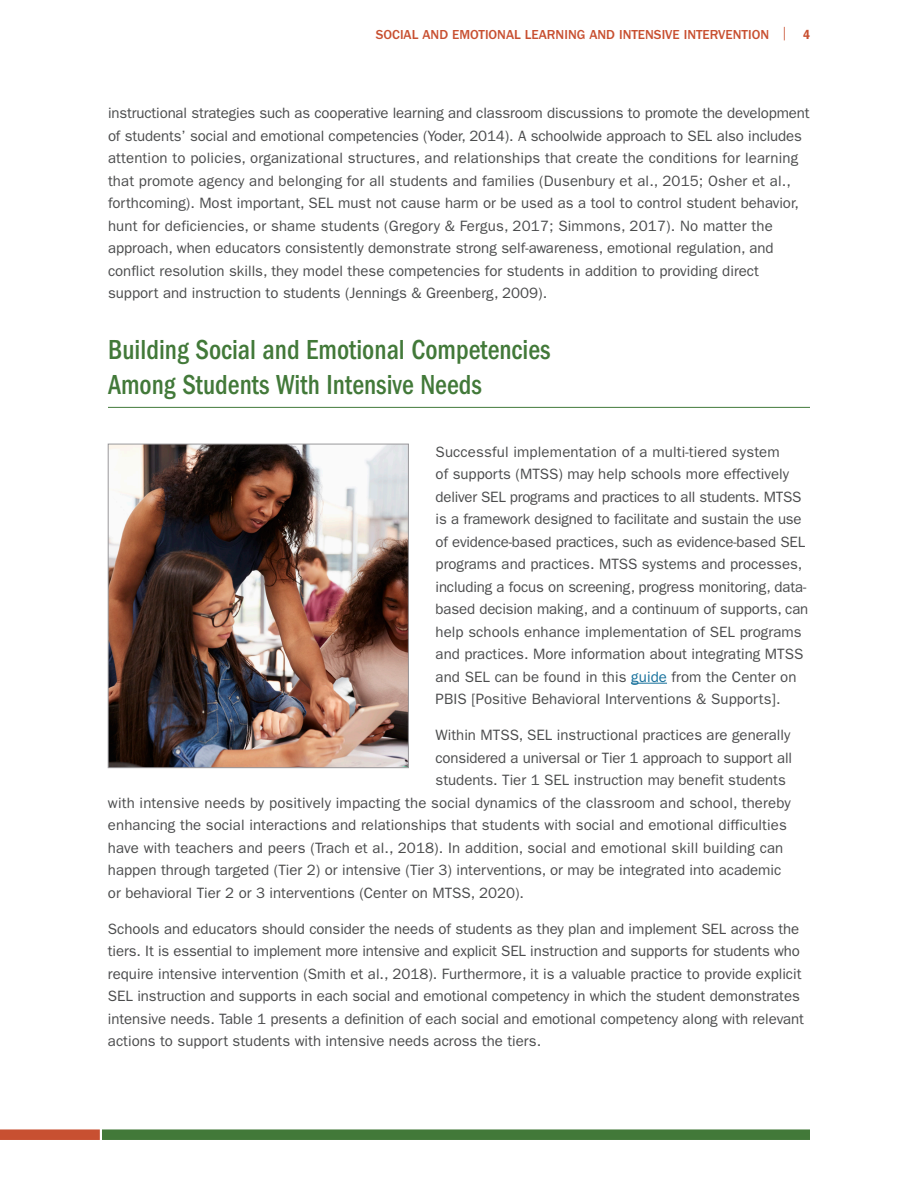
<style>
.page{position:relative;width:918px;height:1188px;background:#fff}
.page>*{position:absolute;margin:0;border:0;box-sizing:border-box;transform-origin:0 0}
.t1{font:500 condensed 28.5px/34.2px "ITC Franklin Gothic Std";color:#427939;scale:.93 1}
.t2{font:15px/22.5px "ITC Franklin Gothic Std";color:#4b4c4d}
.t3{font:500 13.5px "ITC Franklin Gothic Std";color:#c85031}
.s1{font-weight:400}
.s2{font-family:"ITC Franklin Gothic Std Dm Cd";font-weight:400}
.s3{color:#17719c}
</style>
<div class="page">
<div style="left:102px;top:1129px;width:708px;height:11px;background:#427939"></div>
<div style="left:0;top:1129px;width:100px;height:11px;background:#c85031"></div>
<hr style="left:108px;top:407px;width:702px;height:1px;background:#427939">
<hr style="left:631px;top:683px;width:36px;height:1px;background:#17719c">
<img style="left:110px;top:446px;width:297px;height:320px">
<div style="left:108px;top:444px;width:301px;height:324px;border:1px solid #99989b"></div>
<p class="t3" style="left:376px;top:27px;width:436px">SOCIAL AND EMOTIONAL LEARNING AND INTENSIVE INTERVENTION <span class="s1">|</span> <span class="s2">4</span></p>
<p class="t2" style="left:108px;top:102px;width:703px">instructional strategies such as cooperative learning and classroom discussions to promote the development of students’ social and emotional competencies (Yoder, 2014). A schoolwide approach to SEL also includes attention to policies, organizational structures, and relationships that create the conditions for learning that promote agency and belonging for all students and families (Dusenbury et al., 2015; Osher et al., forthcoming). Most important, SEL must not cause harm or be used as a tool to control student behavior, hunt for deficiencies, or shame students (Gregory &amp; Fergus, 2017; Simmons, 2017). No matter the approach, when educators consistently demonstrate strong self-awareness, emotional regulation, and conflict resolution skills, they model these competencies for students in addition to providing direct support and instruction to students (Jennings &amp; Greenberg, 2009).</p>
<h2 class="t1" style="left:108px;top:333px;width:477px">Building Social and Emotional Competencies<br>Among Students With Intensive Needs</h2>
<p class="t2" style="left:436px;top:440px;width:374px">Successful implementation of a multi-tiered system<br>of supports (MTSS) may help schools more effectively deliver SEL programs and practices to all students. MTSS is a framework designed to facilitate and sustain the use of evidence-based practices, such as evidence-based SEL programs and practices. MTSS systems and processes, including a focus on screening, progress monitoring, data&shy;based decision making, and a continuum of supports, can help schools enhance implementation of SEL programs and practices. More information about integrating MTSS and SEL can be found in this <span class="s3">guide</span> from the Center on PBIS [Positive Behavioral Interventions &amp; Supports].</p>
<p class="t2" style="left:436px;top:724px;width:356px">Within MTSS, SEL instructional practices are generally</p>
<p class="t2" style="left:436px;top:746px;width:358px">considered a universal or Tier 1 approach to support all</p>
<p class="t2" style="left:436px;top:769px;width:352px">students. Tier 1 SEL instruction may benefit students</p>
<p class="t2" style="left:108px;top:791px;width:684px">with intensive needs by positively impacting the social dynamics of the classroom and school, thereby</p>
<p class="t2" style="left:108px;top:814px;width:680px">enhancing the social interactions and relationships that students with social and emotional difficulties</p>
<p class="t2" style="left:108px;top:836px;width:677px">have with teachers and peers (Trach et al., 2018). In addition, social and emotional skill building can</p>
<p class="t2" style="left:108px;top:859px;width:675px">happen through targeted (Tier 2) or intensive (Tier 3) interventions, or may be integrated into academic</p>
<p class="t2" style="left:108px;top:881px;width:418px">or behavioral Tier 2 or 3 interventions (Center on MTSS, 2020).</p>
<p class="t2" style="left:108px;top:917px;width:698px">Schools and educators should consider the needs of students as they plan and implement SEL across the tiers. It is essential to implement more intensive and explicit SEL instruction and supports for students who require intensive intervention (Smith et al., 2018). Furthermore, it is a valuable practice to provide explicit SEL instruction and supports in each social and emotional competency in which the student demonstrates intensive needs. Table 1 presents a definition of each social and emotional competency along with relevant actions to support students with intensive needs across the tiers.</p>
</div>
